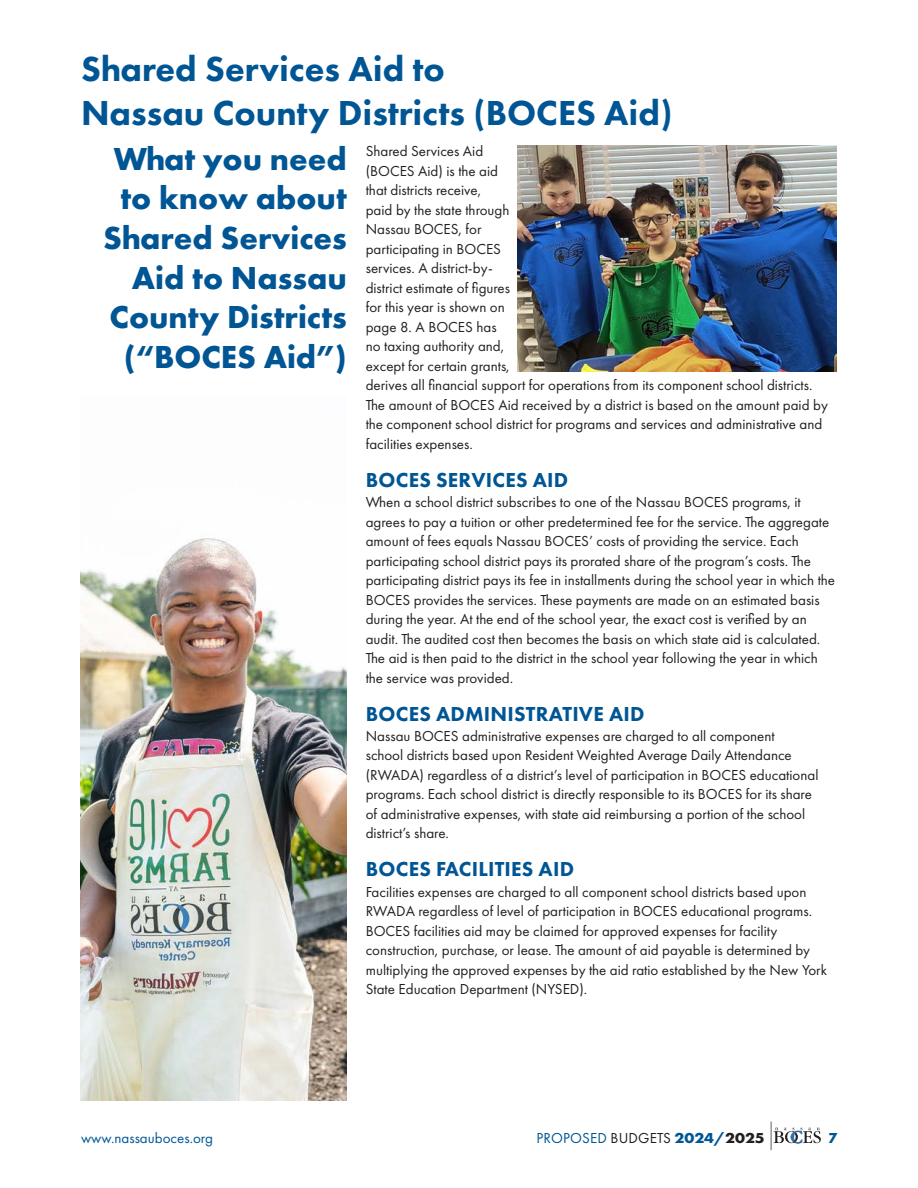
<style>
.page{position:relative;width:918px;height:1188px;background:#fff}
.page>*{position:absolute;margin:0;border:0;box-sizing:border-box;transform-origin:0 0}
._2022_Head{font:800 36px/43.2px "Futura PT";color:#005594}
.t1{font:700 33px/39.6px "Futura PT";color:#005594;text-align:right}
._2022_Titles{font:800 21px "Futura PT";letter-spacing:.01em;color:#005594}
._2022_Body{font:15px/19.5px "Futura PT";color:#231f20}
.t2{font:15px "Futura PT";color:#005594}
.t3{font:700 15px "Futura PT";color:#005594}
.s1{color:#231f20}
.s2{font-weight:700}
.s3{font-weight:700;color:#231f20}
.s4{font-weight:300;font-size:28.5px;color:#231f20}
</style>
<div class="page">
<svg style="left:774px;top:1128px;width:47px;height:15px"></svg>
<img style="left:81px;top:538px;width:265px;height:562px">
<img style="left:517px;top:145px;width:320px;height:227px">
<p class="_2022_Head" style="left:81px;top:47px;width:593px">Shared Services Aid to<br>Nassau County Districts (BOCES Aid)</p>
<p class="t1" style="left:103px;top:138px;width:245px">What you need to know about<br>Shared Services<br>Aid to Nassau<br>County Districts (“BOCES Aid”)</p>
<p class="_2022_Body" style="left:366px;top:142px;width:464px">Shared Services Aid<br>(BOCES Aid) is the aid<br>that districts receive,<br>paid by the state through<br>Nassau BOCES, for<br>participating in BOCES<br>services. A district-by-<br>district estimate of figures<br>for this year is shown on<br>page 8. A BOCES has<br>no taxing authority and,<br>except for certain grants,<br>derives all financial support for operations from its component school districts.<br>The amount of BOCES Aid received by a district is based on the amount paid by the component school district for programs and services and administrative and facilities expenses.</p>
<p class="_2022_Titles" style="left:366px;top:467px;width:204px">BOCES SERVICES AID</p>
<p class="_2022_Body" style="left:366px;top:492px;width:471px">When a school district subscribes to one of the Nassau BOCES programs, it agrees to pay a tuition or other predetermined fee for the service. The aggregate amount of fees equals Nassau BOCES’ costs of providing the service. Each participating school district pays its prorated share of the program’s costs. The participating district pays its fee in installments during the school year in which the BOCES provides the services. These payments are made on an estimated basis during the year. At the end of the school year, the exact cost is verified by an audit. The audited cost then becomes the basis on which state aid is calculated.<br>The aid is then paid to the district in the school year following the year in which the service was provided.</p>
<p class="_2022_Titles" style="left:366px;top:700px;width:280px">BOCES ADMINISTRATIVE AID</p>
<p class="_2022_Body" style="left:366px;top:726px;width:454px">Nassau BOCES administrative expenses are charged to all component<br>school districts based upon Resident Weighted Average Daily Attendance (RWADA) regardless of a district’s level of participation in BOCES educational programs. Each school district is directly responsible to its BOCES for its share of administrative expenses, with state aid reimbursing a portion of the school district’s share.</p>
<p class="_2022_Titles" style="left:366px;top:856px;width:210px">BOCES FACILITIES AID</p>
<p class="_2022_Body" style="left:366px;top:882px;width:463px">Facilities expenses are charged to all component school districts based upon RWADA regardless of level of participation in BOCES educational programs.<br>BOCES facilities aid may be claimed for approved expenses for facility construction, purchase, or lease. The amount of aid payable is determined by multiplying the approved expenses by the aid ratio established by the New York State Education Department (NYSED).</p>
<p class="t2" style="left:81px;top:1129px;width:133px">www.nassauboces.org</p>
<p class="t2" style="left:536px;top:1129px;width:240px">PROPOSED <span class="s1">BUDGETS</span> <span class="s2">2024/</span><span class="s3">2025</span> <span class="s4">|</span></p>
<p class="t3" style="left:828px;top:1128px;width:10px">7</p>
</div>
